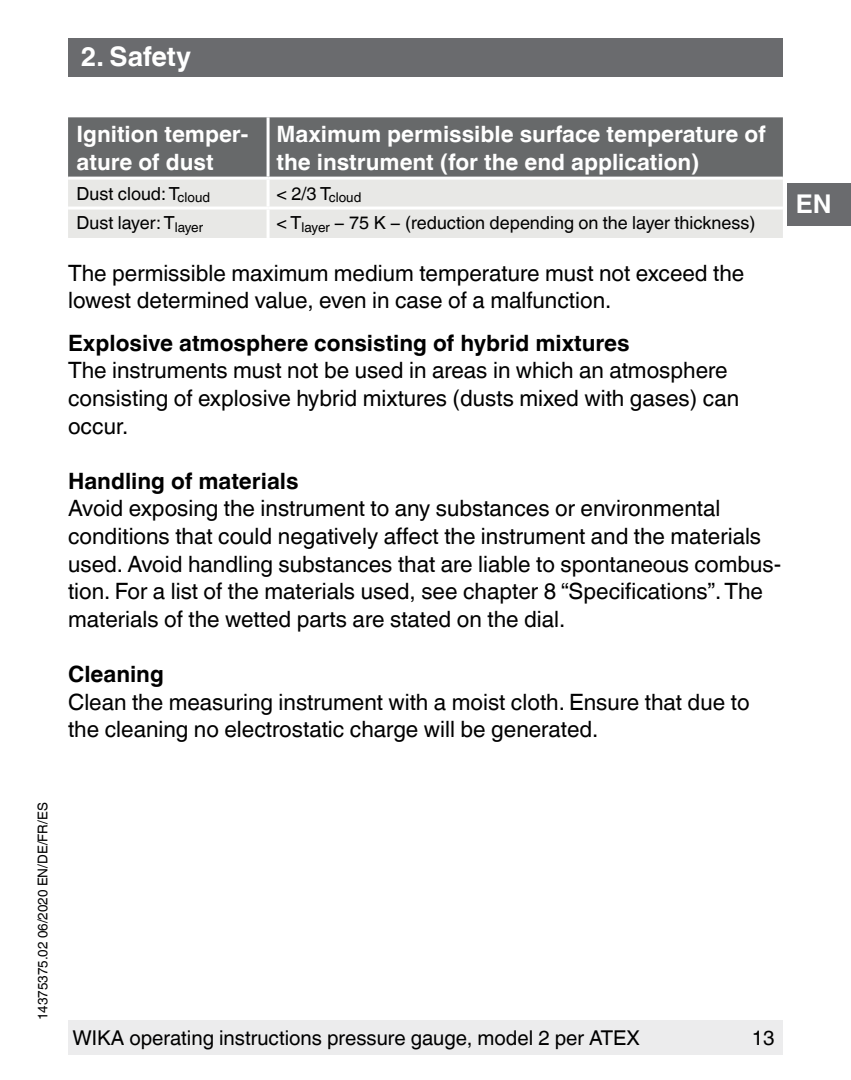
<style>
.page{position:relative;width:851px;height:1080px;background:#fff}
.page>*{position:absolute;margin:0;border:0;box-sizing:border-box;transform-origin:0 0}
._14_OI-Kopf_127{font:700 27px "Helvetica World";color:#fff}
.t1{font:700 25.8px "Helvetica World";color:#fff}
._04_Running_text_127{font:22.5px/27.6px "Helvetica World";color:#000}
._08_Tables_-_Headlin{font:700 22.5px/27.6px "Helvetica World";color:#fff}
._03_Subheadline2_127{font:700 22.5px "Helvetica World";color:#000}
.t2{font:20.4px "Helvetica World";color:#000}
._08_Tables_-_Running{font:18px "Helvetica World";color:#000}
.t3{font:13.5px "Helvetica World";color:#000}
</style>
<div class="page">
<div style="left:787px;top:183px;width:63px;height:42px;background:#6a6b6e"></div>
<div style="left:68px;top:38px;width:714px;height:39px;background:#6a6b6e"></div>
<div style="left:68px;top:1020px;width:714px;height:34px;background:#ececed"></div>
<div style="left:68px;top:117px;width:714px;height:60px;background:#67696a"></div>
<div style="left:68px;top:180px;width:714px;height:58px;background:#e8e8e6"></div>
<hr style="left:266px;top:117px;width:3px;height:60px;background:#fff">
<hr style="left:266px;top:180px;width:3px;height:27px;background:#fff">
<hr style="left:68px;top:207px;width:200px;height:3px;background:#fff">
<hr style="left:268px;top:207px;width:514px;height:3px;background:#fff">
<hr style="left:266px;top:210px;width:3px;height:28px;background:#fff">
<p class="_14_OI-Kopf_127" style="left:81px;top:41px;width:112px">2. Safety</p>
<p class="_08_Tables_-_Headlin" style="left:77px;top:120px;width:173px">Ignition temper&shy;ature of dust</p>
<p class="_08_Tables_-_Headlin" style="left:276px;top:120px;width:490px">Maximum permissible surface temperature of the instrument (for the end application)</p>
<p class="_08_Tables_-_Running" style="left:77px;top:183px;width:135px">Dust cloud: T<sub>cloud</sub></p>
<p class="_08_Tables_-_Running" style="left:276px;top:183px;width:86px">&lt; 2/3 T<sub>cloud</sub></p>
<p class="_08_Tables_-_Running" style="left:77px;top:213px;width:128px">Dust layer: T<sub>layer</sub></p>
<p class="_08_Tables_-_Running" style="left:276px;top:213px;width:480px">&lt; T<sub>layer</sub> − 75 K − (reduction depending on the layer thickness)</p>
<p class="_04_Running_text_127" style="left:68px;top:259px;width:677px">The permissible maximum medium temperature must not exceed the lowest determined value, even in case of a malfunction.</p>
<p class="_03_Subheadline2_127" style="left:68px;top:330px;width:563px">Explosive atmosphere consisting of hybrid mixtures</p>
<p class="_04_Running_text_127" style="left:68px;top:357px;width:672px">The instruments must not be used in areas in which an atmosphere consisting of explosive hybrid mixtures (dusts mixed with gases) can occur.</p>
<p class="_03_Subheadline2_127" style="left:68px;top:468px;width:232px">Handling of materials</p>
<p class="_04_Running_text_127" style="left:68px;top:495px;width:714px">Avoid exposing the instrument to any substances or environmental conditions that could negatively affect the instrument and the materials used. Avoid handling substances that are liable to spontaneous combus&shy;tion. For a list of the materials used, see chapter 8 “Specifications”. The materials of the wetted parts are stated on the dial.</p>
<p class="_03_Subheadline2_127" style="left:68px;top:661px;width:97px">Cleaning</p>
<p class="_04_Running_text_127" style="left:68px;top:688px;width:683px">Clean the measuring instrument with a moist cloth. Ensure that due to the cleaning no electrostatic charge will be generated.</p>
<p class="t1" style="left:795px;top:189px;width:37px">EN</p>
<p class="t3" style="left:35px;top:1020px;width:220px;rotate:-90deg">14375375.02 06/2020 EN/DE/FR/ES</p>
<p class="t2" style="left:72px;top:1026px;width:569px">WIKA operating instructions pressure gauge, model 2 per ATEX</p>
<p class="t2" style="left:751px;top:1026px;width:24px">13</p>
</div>
